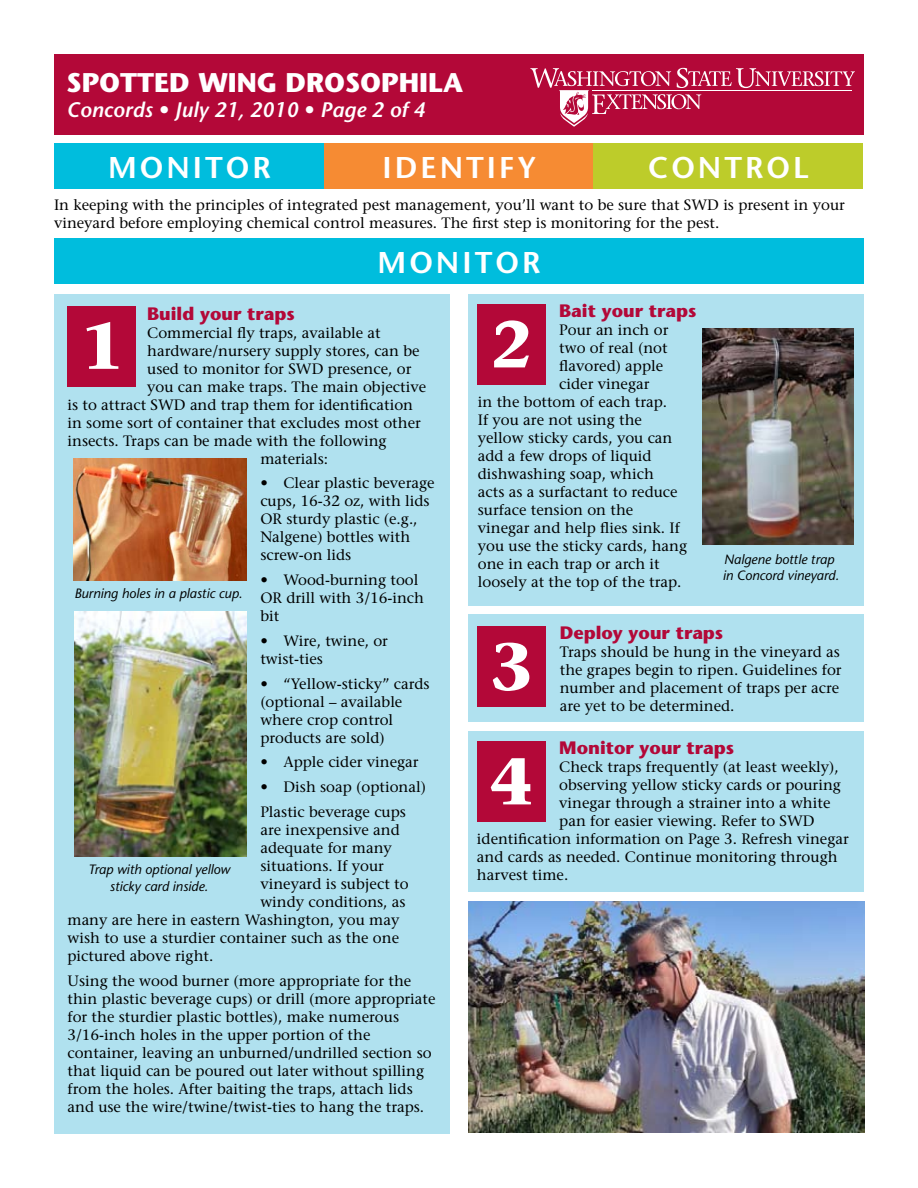
<style>
.page{position:relative;width:918px;height:1188px;background:#fff}
.page>*{position:absolute;margin:0;border:0;box-sizing:border-box;transform-origin:0 0}
.t1{font:700 66px "Stone Serif";color:#fff}
.t2{font:600 30px "Stone Sans";letter-spacing:.1em;color:#fff}
.t3{font:700 27px "Stone Sans";color:#fff}
.t4{font:italic 600 21px "Stone Sans";color:#fff}
.t5{font:700 18px "Stone Sans";color:#b30838}
.t6{font:15px/18px "Stone Serif";color:#000}
.t7{font:italic 13.5px/16.2px "Stone Sans";color:#000;text-align:center}
</style>
<div class="page">
<div style="left:54px;top:294px;width:396px;height:840px;background:#b0e1ef"></div>
<div style="left:468px;top:294px;width:396px;height:312px;background:#b0e1ef"></div>
<div style="left:477px;top:305px;width:69px;height:80px;background:#b30838"></div>
<div style="left:68px;top:306px;width:68px;height:80px;background:#b30838"></div>
<div style="left:54px;top:143px;width:270px;height:46px;background:#00bddd"></div>
<div style="left:324px;top:143px;width:270px;height:46px;background:#f68b33"></div>
<div style="left:593px;top:143px;width:270px;height:46px;background:#bdcc2a"></div>
<div style="left:54px;top:238px;width:810px;height:46px;background:#00bddd"></div>
<div style="left:468px;top:615px;width:396px;height:107px;background:#b0e1ef"></div>
<div style="left:477px;top:627px;width:69px;height:80px;background:#b30838"></div>
<div style="left:468px;top:731px;width:396px;height:161px;background:#b0e1ef"></div>
<div style="left:477px;top:742px;width:69px;height:80px;background:#b30838"></div>
<img style="left:73px;top:458px;width:173px;height:122px">
<img style="left:74px;top:611px;width:173px;height:245px">
<div style="left:54px;top:54px;width:810px;height:81px;background:#b30838"></div>
<svg style="left:530px;top:68px;width:325px;height:59px"></svg>
<img style="left:468px;top:902px;width:396px;height:231px">
<img style="left:702px;top:328px;width:151px;height:216px">
<h3 class="t3" style="left:67px;top:66px;width:398px">SPOTTED WING DROSOPHILA</h3>
<h3 class="t4" style="left:67px;top:97px;width:360px">Concords • July 21, 2010 • Page 2 of 4</h3>
<h2 class="t2" style="left:108px;top:149px;width:164px">MONITOR</h2>
<h2 class="t2" style="left:383px;top:149px;width:155px">IDENTIFY</h2>
<h2 class="t2" style="left:648px;top:149px;width:162px">CONTROL</h2>
<p class="t6" style="left:54px;top:195px;width:792px">In keeping with the principles of integrated pest management, you’ll want to be sure that SWD is present in your vineyard before employing chemical control measures. The first step is monitoring for the pest.</p>
<h2 class="t2" style="left:378px;top:244px;width:164px">MONITOR</h2>
<p class="t5" style="left:147px;top:302px;width:149px">Build your traps</p>
<p class="t6" style="left:147px;top:323px;width:235px">Commercial fly traps, available at</p>
<p class="t6" style="left:147px;top:341px;width:274px">hardware/nursery supply stores, can be</p>
<p class="t6" style="left:147px;top:359px;width:266px">used to monitor for SWD presence, or</p>
<p class="t6" style="left:147px;top:377px;width:280px">you can make traps. The main objective</p>
<p class="t6" style="left:67px;top:395px;width:347px">is to attract SWD and trap them for identification</p>
<p class="t6" style="left:67px;top:413px;width:355px">in some sort of container that excludes most other</p>
<p class="t6" style="left:67px;top:431px;width:321px">insects. Traps can be made with the following</p>
<p class="t6" style="left:260px;top:449px;width:69px">materials:</p>
<p class="t6" style="left:260px;top:474px;width:176px">• Clear plastic beverage cups, 16-32 oz, with lids<br>OR sturdy plastic (e.g.,<br>Nalgene) bottles with screw-on lids</p>
<p class="t6" style="left:260px;top:571px;width:165px">• Wood-burning tool<br>OR drill with 3/16-inch bit</p>
<p class="t6" style="left:260px;top:632px;width:129px">• Wire, twine, or twist-ties</p>
<p class="t6" style="left:260px;top:674px;width:171px">• “Yellow-sticky” cards (optional – available where crop control products are sold)</p>
<p class="t6" style="left:260px;top:753px;width:160px">• Apple cider vinegar</p>
<p class="t6" style="left:260px;top:774px;width:167px;line-height:24.8px">• Dish soap (optional)<br>Plastic beverage cups</p>
<p class="t6" style="left:260px;top:821px;width:141px">are inexpensive and</p>
<p class="t6" style="left:260px;top:839px;width:133px">adequate for many</p>
<p class="t6" style="left:260px;top:857px;width:125px">situations. If your</p>
<p class="t6" style="left:260px;top:875px;width:150px">vineyard is subject to</p>
<p class="t6" style="left:260px;top:893px;width:147px">windy conditions, as</p>
<p class="t6" style="left:67px;top:911px;width:333px">many are here in eastern Washington, you may</p>
<p class="t6" style="left:67px;top:929px;width:333px">wish to use a sturdier container such as the one</p>
<p class="t6" style="left:67px;top:947px;width:147px">pictured above right.</p>
<p class="t6" style="left:67px;top:971px;width:370px">Using the wood burner (more appropriate for the thin plastic beverage cups) or drill (more appropriate for the sturdier plastic bottles), make numerous 3/16-inch holes in the upper portion of the container, leaving an unburned/undrilled section so that liquid can be poured out later without spilling from the holes. After baiting the traps, attach lids and use the wire/twine/twist-ties to hang the traps.</p>
<h1 class="t1" style="left:81px;top:305px;width:43px">1</h1>
<p class="t7" style="left:75px;top:585px;width:170px">Burning holes in a plastic cup.</p>
<p class="t7" style="left:88px;top:862px;width:143px">Trap with optional yellow sticky card inside.</p>
<p class="t5" style="left:559px;top:300px;width:139px">Bait your traps</p>
<p class="t6" style="left:559px;top:321px;width:111px">Pour an inch or</p>
<p class="t6" style="left:559px;top:339px;width:110px">two of real (not</p>
<p class="t6" style="left:559px;top:357px;width:105px">flavored) apple</p>
<p class="t6" style="left:559px;top:375px;width:92px">cider vinegar</p>
<p class="t6" style="left:478px;top:393px;width:191px">in the bottom of each trap.</p>
<p class="t6" style="left:478px;top:411px;width:166px">If you are not using the</p>
<p class="t6" style="left:478px;top:429px;width:196px">yellow sticky cards, you can</p>
<p class="t6" style="left:478px;top:447px;width:175px">add a few drops of liquid</p>
<p class="t6" style="left:478px;top:465px;width:178px">dishwashing soap, which</p>
<p class="t6" style="left:478px;top:483px;width:201px">acts as a surfactant to reduce</p>
<p class="t6" style="left:478px;top:501px;width:157px">surface tension on the</p>
<p class="t6" style="left:478px;top:519px;width:204px">vinegar and help flies sink. If</p>
<p class="t6" style="left:478px;top:537px;width:211px">you use the sticky cards, hang</p>
<p class="t6" style="left:478px;top:555px;width:183px">one in each trap or arch it</p>
<p class="t6" style="left:478px;top:573px;width:205px">loosely at the top of the trap.</p>
<h1 class="t1" style="left:490px;top:303px;width:43px">2</h1>
<p class="t7" style="left:723px;top:551px;width:118px;text-align:left">Nalgene bottle trap in Concord vineyard.</p>
<h1 class="t1" style="left:491px;top:625px;width:43px">3</h1>
<p class="t5" style="left:560px;top:622px;width:165px">Deploy your traps</p>
<p class="t6" style="left:560px;top:643px;width:283px">Traps should be hung in the vineyard as the grapes begin to ripen. Guidelines for number and placement of traps per acre are yet to be determined.</p>
<p class="t5" style="left:559px;top:737px;width:177px">Monitor your traps</p>
<p class="t6" style="left:559px;top:758px;width:281px">Check traps frequently (at least weekly),</p>
<p class="t6" style="left:559px;top:776px;width:283px">observing yellow sticky cards or pouring</p>
<p class="t6" style="left:559px;top:794px;width:273px">vinegar through a strainer into a white</p>
<p class="t6" style="left:559px;top:812px;width:257px">pan for easier viewing. Refer to SWD</p>
<p class="t6" style="left:477px;top:830px;width:373px">identification information on Page 3. Refresh vinegar</p>
<p class="t6" style="left:477px;top:848px;width:362px">and cards as needed. Continue monitoring through</p>
<p class="t6" style="left:477px;top:866px;width:93px">harvest time.</p>
<h1 class="t1" style="left:490px;top:740px;width:43px">4</h1>
</div>
